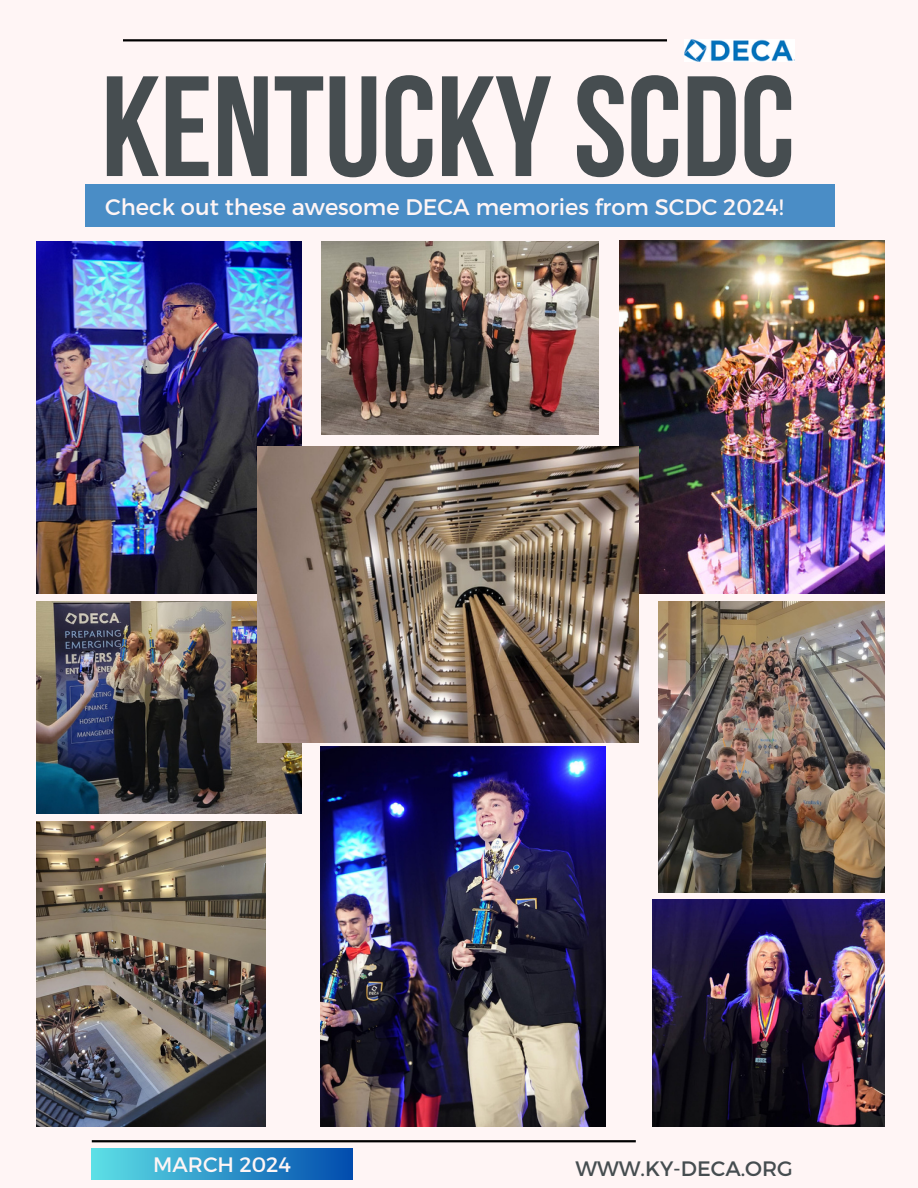
<style>
.page{position:relative;width:918px;height:1188px;background:#fff5f5}
.page>*{position:absolute;margin:0;border:0;box-sizing:border-box;transform-origin:0 0}
.t1{font:142.5px "Bebas Neue Cyrillic";color:#464d50}
.t2{font:22.5px "Montserrat";color:#fff5f5}
.t3{font:20.85px "Montserrat";color:#464d50}
.t4{font:20.85px "Montserrat";color:#fff5f5}
</style>
<div class="page">
<img style="left:684px;top:39px;width:111px;height:23px">
<hr style="left:123px;top:39px;width:544px;height:2px;background:#000">
<div style="left:85px;top:184px;width:749px;height:43px;background:#4a8dc6"></div>
<img style="left:652px;top:900px;width:233px;height:226px">
<img style="left:320px;top:747px;width:285px;height:379px">
<img style="left:619px;top:240px;width:266px;height:353px">
<img style="left:37px;top:822px;width:228px;height:305px">
<img style="left:37px;top:602px;width:264px;height:211px">
<img style="left:37px;top:242px;width:264px;height:352px">
<img style="left:258px;top:446px;width:380px;height:296px">
<img style="left:659px;top:602px;width:226px;height:290px">
<img style="left:322px;top:242px;width:277px;height:192px">
<hr style="left:92px;top:1140px;width:544px;height:2px;background:#000">
<div style="left:91px;top:1148px;width:262px;height:31px;background:linear-gradient(to right,#5de0e6,#014cae)"></div>
<h1 class="t1" style="left:101px;top:69px;width:695px">KENTUCKYSCDC</h1>
<p class="t2" style="left:105px;top:192px;width:680px">Check out these awesome DECA memories from SCDC 2024!</p>
<h2 class="t4" style="left:153px;top:1151px;width:139px">MARCH 2024</h2>
<h2 class="t3" style="left:576px;top:1155px;width:219px">WWW.KY-DECA.ORG</h2>
</div>
